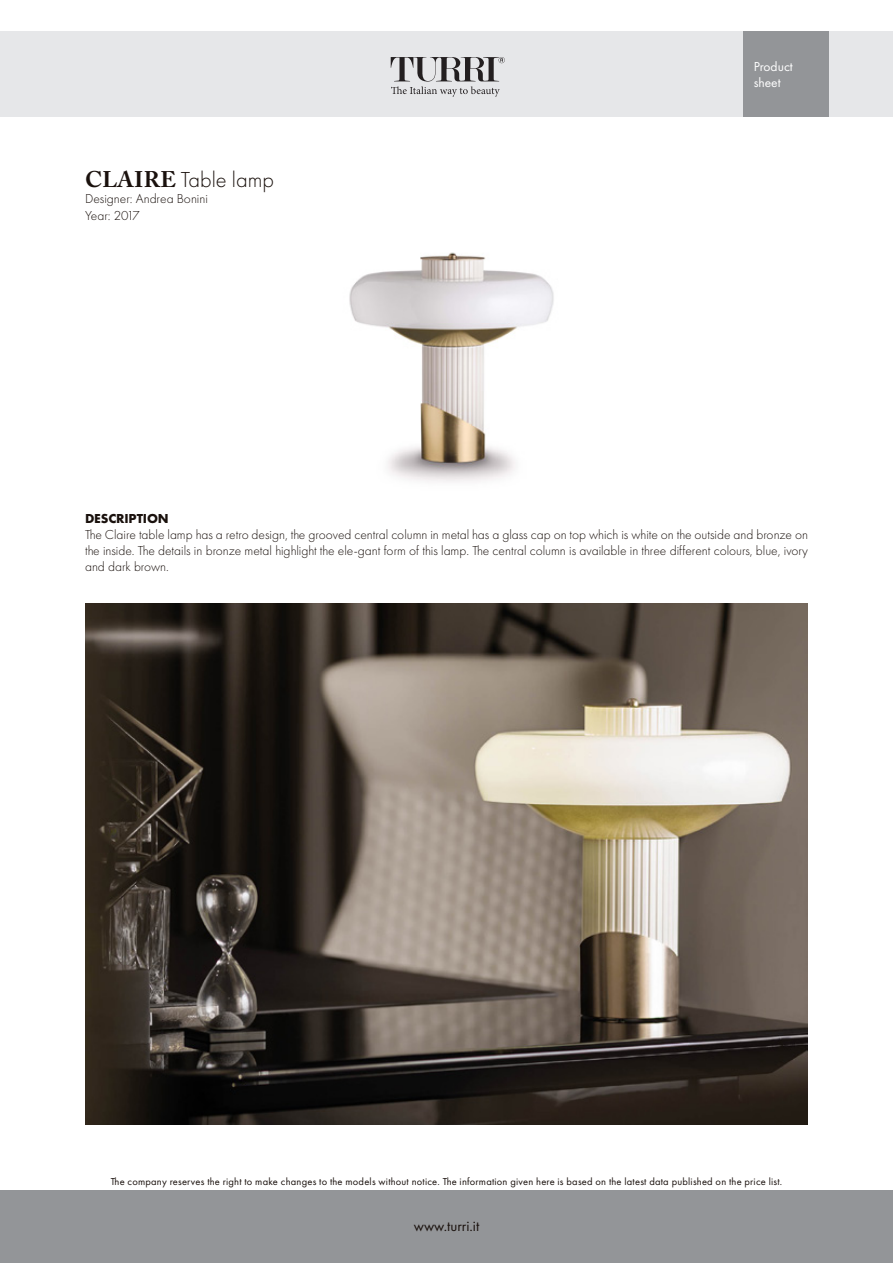
<style>
.page{position:relative;width:893px;height:1263px;background:#fff}
.page>*{position:absolute;margin:0;border:0;box-sizing:border-box;transform-origin:0 0}
.t1{font:300 22.5px "Futura PT";color:#1a110d}
.t2{font:15px "Futura PT";color:#1a110d}
.t3{font:300 13.5px/16.2px "Futura PT";color:#1a110d;text-align:justify}
.t4{font:13.5px/16.2px "Futura PT";color:#fff}
.t5{font:700 13.5px "Futura PT";letter-spacing:-.01em;color:#1a110d}
.t6{font:300 13.5px "Futura PT";letter-spacing:-.04em;color:#1a110d}
.t7{font:10.5px "Futura PT";letter-spacing:.02em;color:#1a110d}
.s1{font-family:"Adobe Caslon Pro";font-weight:700}
</style>
<div class="page">
<div style="left:0;top:32px;width:893px;height:85px;background:#e6e7e9"></div>
<div style="left:0;top:1191px;width:893px;height:72px;background:#939598"></div>
<div style="left:743px;top:32px;width:85px;height:85px;background:#939598"></div>
<svg style="left:391px;top:57px;width:114px;height:40px"></svg>
<img style="left:349px;top:252px;width:205px;height:230px">
<img style="left:85px;top:604px;width:723px;height:521px">
<p class="t1" style="left:85px;top:167px;width:190px"><span class="s1">CLAIRE</span> Table lamp</p>
<p class="t3" style="left:85px;top:191px;width:124px">Designer: Andrea Bonini</p>
<p class="t6" style="left:85px;top:207px;width:56px">Year: 2017</p>
<p class="t4" style="left:754px;top:58px;width:41px">Product sheet</p>
<p class="t5" style="left:85px;top:509px;width:85px">DESCRIPTION</p>
<p class="t3" style="left:85px;top:526px;width:724px">The Claire table lamp has a retro design, the grooved central column in metal has a glass cap on top which is white on the outside and bronze on the inside. The details in bronze metal highlight the ele-gant form of this lamp. The central column is available in three different colours, blue, ivory and dark brown.</p>
<p class="t7" style="left:111px;top:1175px;width:673px">The company reserves the right to make changes to the models without notice. The information given here is based on the latest data published on the price list.</p>
<p class="t2" style="left:414px;top:1217px;width:67px">www.turri.it</p>
</div>
